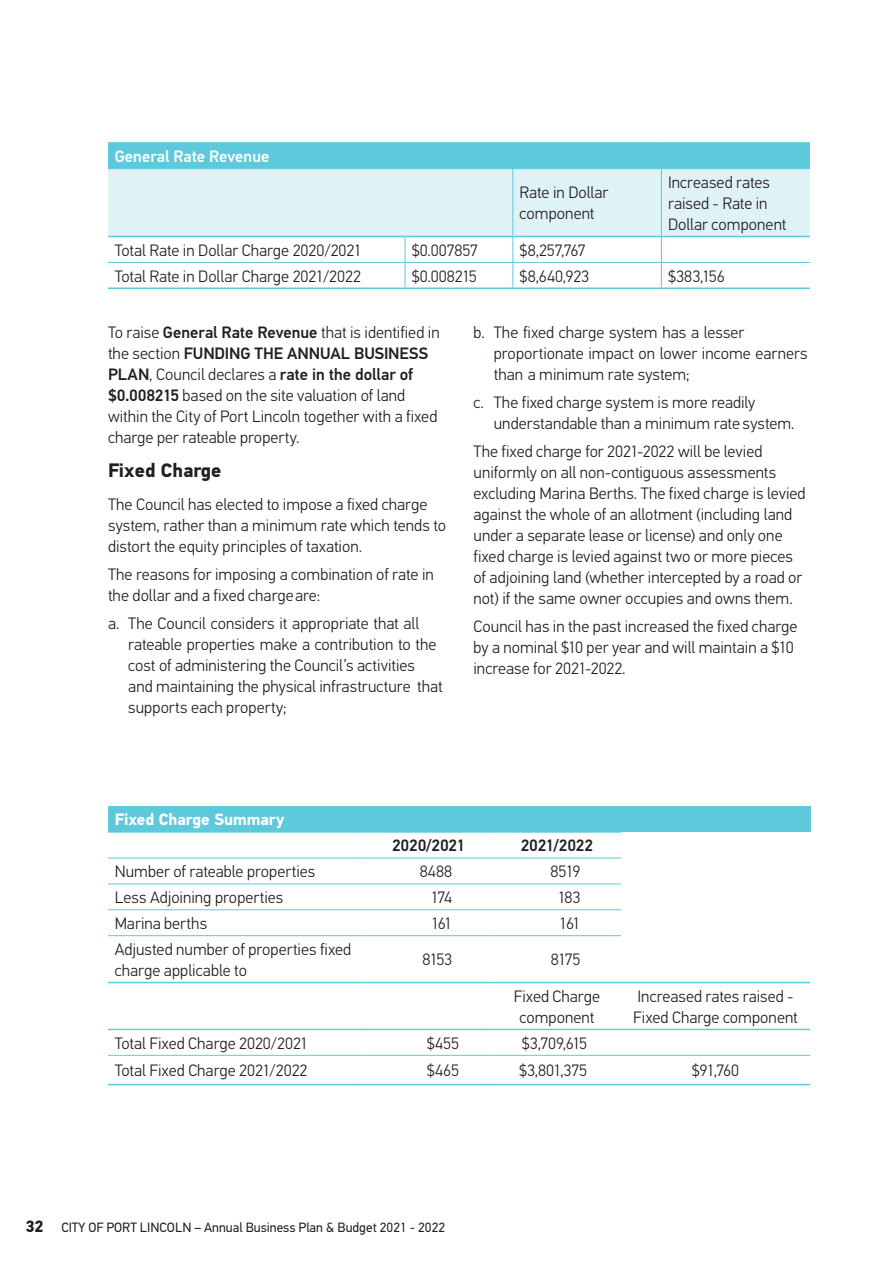
<style>
.page{position:relative;width:893px;height:1263px;background:#fff}
.page>*{position:absolute;margin:0;border:0;box-sizing:border-box;transform-origin:0 0}
.heading_1{font:700 19.5px "PFDIN Text Pro";color:#231f20}
.body{font:300 16.5px/21px "PFDIN Text Pro";color:#231f20}
.body-2{font:500 16.5px "PFDIN Text Pro";color:#fff}
.body-3{font:700 16.5px "PFDIN Text Pro";letter-spacing:-.005em;color:#fff}
.body-4{font:500 16.5px "PFDIN Text Pro";letter-spacing:-.01em;color:#231f20}
.t1{font:13.5px "PFDIN Text Pro";color:#231f20}
.s1{font-weight:500}
.s2{font-weight:700;font-size:16.5px}
</style>
<div class="page">
<div style="left:108px;top:169px;width:702px;height:67px;background:#dff2f6"></div>
<hr style="left:108px;top:236px;width:297px;height:1px;background:#5dc9db">
<hr style="left:405px;top:236px;width:108px;height:1px;background:#5dc9db">
<hr style="left:513px;top:236px;width:148px;height:1px;background:#5dc9db">
<hr style="left:662px;top:236px;width:148px;height:1px;background:#5dc9db">
<hr style="left:108px;top:262px;width:297px;height:1px;background:#5dc9db">
<hr style="left:405px;top:262px;width:108px;height:1px;background:#5dc9db">
<hr style="left:513px;top:262px;width:148px;height:1px;background:#5dc9db">
<hr style="left:661px;top:262px;width:149px;height:1px;background:#5dc9db">
<hr style="left:108px;top:142px;width:297px;height:1px;background:#5dc9db">
<hr style="left:405px;top:142px;width:108px;height:1px;background:#5dc9db">
<hr style="left:513px;top:142px;width:148px;height:1px;background:#5dc9db">
<hr style="left:661px;top:142px;width:149px;height:1px;background:#5dc9db">
<div style="left:108px;top:143px;width:702px;height:25px;background:#5dc9db"></div>
<hr style="left:108px;top:168px;width:297px;height:1px;background:#5dc9db">
<hr style="left:405px;top:168px;width:108px;height:1px;background:#5dc9db">
<hr style="left:513px;top:168px;width:148px;height:1px;background:#5dc9db">
<hr style="left:513px;top:169px;width:1px;height:67px;background:#5dc9db">
<hr style="left:661px;top:168px;width:149px;height:1px;background:#5dc9db">
<hr style="left:661px;top:169px;width:1px;height:67px;background:#5dc9db">
<svg style="left:405px;top:237px;width:1px;height:50px"></svg>
<svg style="left:513px;top:237px;width:1px;height:50px"></svg>
<svg style="left:661px;top:236px;width:1px;height:51px"></svg>
<hr style="left:108px;top:287px;width:297px;height:2px;background:#5dc9db">
<hr style="left:405px;top:287px;width:108px;height:2px;background:#5dc9db">
<hr style="left:513px;top:287px;width:148px;height:2px;background:#5dc9db">
<hr style="left:661px;top:287px;width:149px;height:2px;background:#5dc9db">
<div style="left:108px;top:806px;width:702px;height:26px;background:#5dc9db"></div>
<hr style="left:108px;top:832px;width:256px;height:1px;background:#5dc9db">
<hr style="left:364px;top:832px;width:129px;height:1px;background:#5dc9db">
<hr style="left:493px;top:832px;width:128px;height:1px;background:#5dc9db">
<hr style="left:108px;top:858px;width:256px;height:1px;background:#5dc9db">
<hr style="left:364px;top:858px;width:129px;height:1px;background:#5dc9db">
<hr style="left:493px;top:858px;width:128px;height:1px;background:#5dc9db">
<hr style="left:108px;top:884px;width:256px;height:1px;background:#5dc9db">
<hr style="left:364px;top:884px;width:129px;height:1px;background:#5dc9db">
<hr style="left:493px;top:884px;width:128px;height:1px;background:#5dc9db">
<hr style="left:108px;top:909px;width:256px;height:1px;background:#5dc9db">
<hr style="left:364px;top:909px;width:129px;height:1px;background:#5dc9db">
<hr style="left:493px;top:909px;width:128px;height:1px;background:#5dc9db">
<hr style="left:108px;top:935px;width:256px;height:1px;background:#5dc9db">
<hr style="left:364px;top:935px;width:129px;height:1px;background:#5dc9db">
<hr style="left:493px;top:935px;width:128px;height:1px;background:#5dc9db">
<hr style="left:108px;top:1055px;width:256px;height:1px;background:#5dc9db">
<hr style="left:364px;top:1055px;width:129px;height:1px;background:#5dc9db">
<hr style="left:493px;top:1055px;width:128px;height:1px;background:#5dc9db">
<hr style="left:621px;top:1055px;width:189px;height:1px;background:#5dc9db">
<hr style="left:108px;top:1084px;width:256px;height:1px;background:#5dc9db">
<hr style="left:364px;top:1084px;width:129px;height:1px;background:#5dc9db">
<hr style="left:493px;top:1084px;width:128px;height:1px;background:#5dc9db">
<hr style="left:621px;top:1084px;width:189px;height:1px;background:#5dc9db">
<hr style="left:108px;top:982px;width:256px;height:1px;background:#5dc9db">
<hr style="left:364px;top:982px;width:129px;height:1px;background:#5dc9db">
<hr style="left:493px;top:982px;width:128px;height:1px;background:#5dc9db">
<hr style="left:621px;top:982px;width:189px;height:1px;background:#5dc9db">
<hr style="left:108px;top:1029px;width:256px;height:1px;background:#5dc9db">
<hr style="left:364px;top:1029px;width:129px;height:1px;background:#5dc9db">
<hr style="left:493px;top:1029px;width:128px;height:1px;background:#5dc9db">
<hr style="left:621px;top:1029px;width:189px;height:1px;background:#5dc9db">
<p class="body-2" style="left:115px;top:146px;width:156px">General Rate Revenue</p>
<p class="body" style="left:520px;top:182px;width:90px">Rate in Dollar component</p>
<p class="body" style="left:668px;top:172px;width:120px">Increased rates raised - Rate in<br>Dollar component</p>
<p class="body" style="left:115px;top:240px;width:248px">Total Rate in Dollar Charge 2020/2021</p>
<p class="body" style="left:412px;top:240px;width:68px">$0.007857</p>
<p class="body" style="left:520px;top:240px;width:68px">$8,257,767</p>
<p class="body" style="left:115px;top:266px;width:248px">Total Rate in Dollar Charge 2021/2022</p>
<p class="body" style="left:412px;top:266px;width:66px">$0.008215</p>
<p class="body" style="left:520px;top:266px;width:71px">$8,640,923</p>
<p class="body" style="left:668px;top:266px;width:58px">$383,156</p>
<p class="body" style="left:108px;top:322px;width:333px">To raise <span class="s1">General Rate Revenue</span> that is identified in the section <span class="s1">FUNDING THE ANNUAL BUSINESS PLAN</span>, Council declares a <span class="s1">rate in the dollar of $0.008215</span> based on the site valuation of land within the City of Port Lincoln together with a fixed charge per rateable property.</p>
<p class="heading_1" style="left:108px;top:459px;width:115px">Fixed Charge</p>
<p class="body" style="left:108px;top:494px;width:340px">The Council has elected to impose a fixed charge system, rather than a minimum rate which tends to distort the equity principles of taxation.</p>
<p class="body" style="left:108px;top:564px;width:327px">The reasons for imposing a combination of rate in the dollar and a fixed charge are:</p>
<p class="body" style="left:128px;top:613px;width:316px;text-indent:-20px">a. The Council considers it appropriate that all rateable properties make a contribution to the cost of administering the Council’s activities and maintaining the physical infrastructure that supports each property;</p>
<p class="body" style="left:494px;top:322px;width:315px;text-indent:-20px">b. The fixed charge system has a lesser proportionate impact on lower income earners than a minimum rate system;</p>
<p class="body" style="left:494px;top:392px;width:302px;text-indent:-20px">c. The fixed charge system is more readily understandable than a minimum rate system.</p>
<p class="body" style="left:473px;top:441px;width:334px">The fixed charge for 2021-2022 will be levied uniformly on all non-contiguous assessments excluding Marina Berths. The fixed charge is levied against the whole of an allotment (including land under a separate lease or license) and only one fixed charge is levied against two or more pieces of adjoining land (whether intercepted by a road or not) if the same owner occupies and owns them.</p>
<p class="body" style="left:473px;top:616px;width:325px">Council has in the past increased the fixed charge by a nominal $10 per year and will maintain a $10 increase for 2021-2022.</p>
<p class="body-3" style="left:115px;top:810px;width:171px">Fixed Charge Summary</p>
<p class="body-4" style="left:392px;top:836px;width:74px">2020/2021</p>
<p class="body-4" style="left:521px;top:836px;width:74px">2021/2022</p>
<p class="body" style="left:115px;top:861px;width:202px">Number of rateable properties</p>
<p class="body" style="left:420px;top:861px;width:34px">8488</p>
<p class="body" style="left:551px;top:861px;width:31px">8519</p>
<p class="body" style="left:115px;top:887px;width:170px">Less Adjoining properties</p>
<p class="body" style="left:431px;top:887px;width:23px">174</p>
<p class="body" style="left:558px;top:887px;width:24px">183</p>
<p class="body" style="left:115px;top:913px;width:94px">Marina berths</p>
<p class="body" style="left:431px;top:913px;width:23px">161</p>
<p class="body" style="left:559px;top:913px;width:23px">161</p>
<p class="body" style="left:115px;top:939px;width:238px">Adjusted number of properties fixed charge applicable to</p>
<p class="body" style="left:422px;top:949px;width:31px">8153</p>
<p class="body" style="left:551px;top:949px;width:31px">8175</p>
<p class="body" style="left:514px;top:986px;width:88px;text-align:center">Fixed Charge component</p>
<p class="body" style="left:633px;top:986px;width:166px">Increased rates raised -<br>Fixed Charge component</p>
<p class="body" style="left:115px;top:1033px;width:195px">Total Fixed Charge 2020/2021</p>
<p class="body" style="left:427px;top:1033px;width:34px">$455</p>
<p class="body" style="left:522px;top:1033px;width:67px">$3,709,615</p>
<p class="body" style="left:115px;top:1060px;width:194px">Total Fixed Charge 2021/2022</p>
<p class="body" style="left:427px;top:1060px;width:34px">$465</p>
<p class="body" style="left:519px;top:1060px;width:70px">$3,801,375</p>
<p class="body" style="left:692px;top:1060px;width:49px">$91,760</p>
<p class="t1" style="left:26px;top:1219px;width:421px"><span class="s2">32</span> CITY OF PORT LINCOLN – Annual Business Plan &amp; Budget 2021 - 2022</p>
</div>
